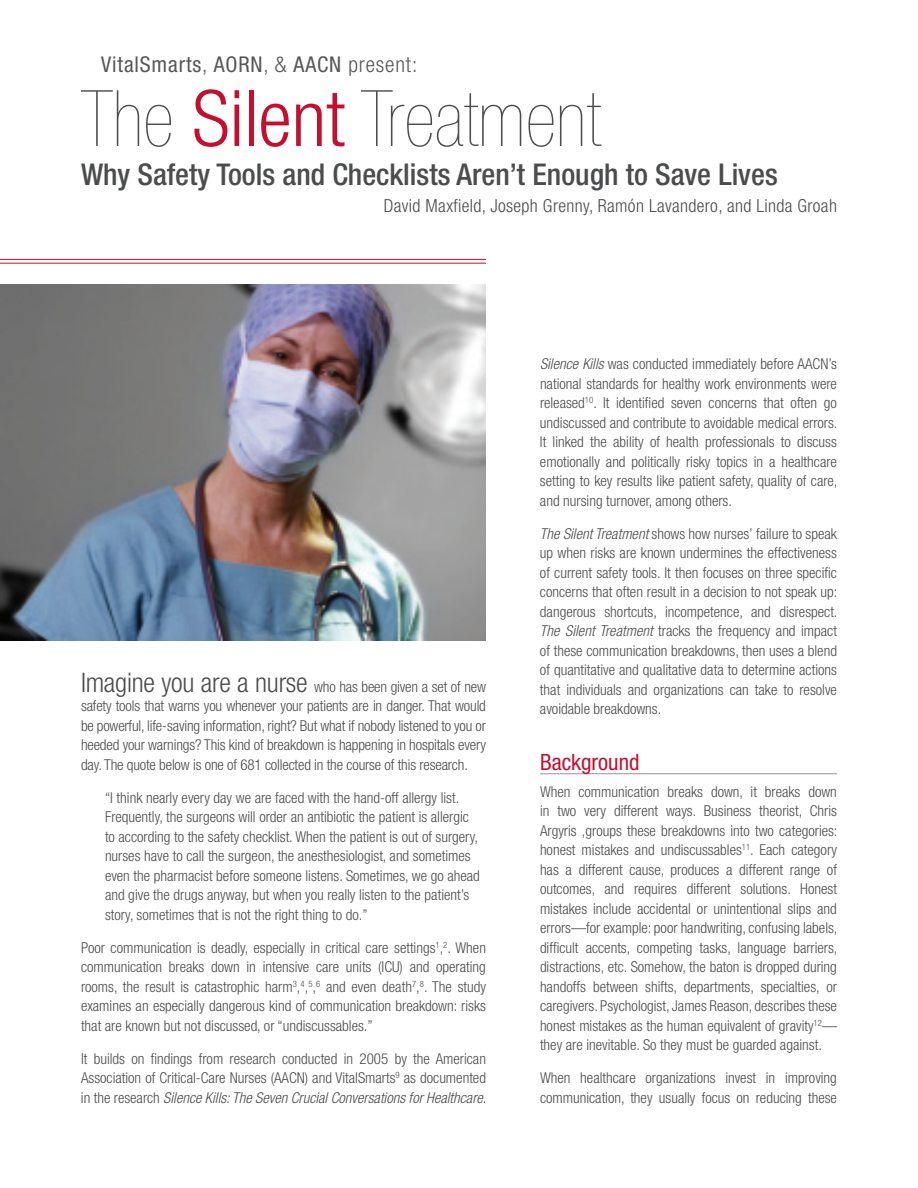
<style>
.page{position:relative;width:918px;height:1188px;background:#fff}
.page>*{position:absolute;margin:0;border:0;box-sizing:border-box;transform-origin:0 0}
.t1{font:200 condensed 78px "Helvetica Neue LT Std";color:#4b4c4d}
.t2{font:500 condensed 30px "Helvetica Neue";color:#4b4c4d}
.t3{font:condensed 22.5px "Helvetica Neue";color:#c3102f}
.t4{font:condensed 21.75px "Helvetica Neue";letter-spacing:.04em;color:#57585a}
.t5{font:300 condensed 18px "Helvetica Neue";letter-spacing:.02em;color:#4b4c4d}
.t6{font:300 condensed 15px/19.5px "Helvetica Neue";color:#4b4c4d;text-align:justify}
.s1{font-weight:300}
.s2{font-family:"Helvetica Neue";font-weight:300;color:#c3102f}
.s3{font-size:27px}
.s4{font-style:italic}
</style>
<div class="page">
<hr style="left:540px;top:773px;width:297px;height:1px;background:#939598">
<img style="left:0;top:285px;width:486px;height:355px">
<hr style="left:0;top:259px;width:486px;height:1px;background:#c3102f">
<hr style="left:0;top:263px;width:486px;height:1px;background:#c3102f">
<h3 class="t4" style="left:101px;top:52px;width:318px">VitalSmarts<span class="s1">,</span> Aorn<span class="s1">, &amp;</span> Aacn <span class="s1">present:</span></h3>
<h1 class="t1" style="left:81px;top:76px;width:521px">The <span class="s2">Silent</span> Treatment</h1>
<h2 class="t2" style="left:81px;top:156px;width:698px">Why Safety Tools and Checklists Aren’t Enough to Save Lives</h2>
<p class="t5" style="left:384px;top:195px;width:455px">David Maxfield, Joseph Grenny, Ramón Lavandero, and Linda Groah</p>
<p class="t6" style="left:81px;top:677px;width:407px"><span class="s3">Imagine you are a nurse</span> who has been given a set of new safety tools that warns you whenever your patients are in danger. That would be powerful, life-saving information, right? But what if nobody listened to you or heeded your warnings? This kind of breakdown is happening in hospitals every day. The quote below is one of 681 collected in the course of this research.</p>
<p class="t6" style="left:105px;top:788px;width:376px;text-align:left">“I think nearly every day we are faced with the hand-off allergy list.<br>Frequently, the surgeons will order an antibiotic the patient is allergic to according to the safety checklist. When the patient is out of surgery, nurses have to call the surgeon, the anesthesiologist, and sometimes even the pharmacist before someone listens. Sometimes, we go ahead and give the drugs anyway, but when you really listen to the patient’s story, sometimes that is not the right thing to do.”</p>
<p class="t6" style="left:81px;top:938px;width:407px">Poor communication is deadly, especially in critical care settings<sup>1</sup>,<sup>2</sup>. When communication breaks down in intensive care units (ICU) and operating rooms, the result is catastrophic harm<sup>3</sup>,<sup>4</sup>,<sup>5</sup>,<sup>6</sup> and even death<sup>7</sup>,<sup>8</sup>. The study examines an especially dangerous kind of communication breakdown: risks that are known but not discussed, or “undiscussables.”</p>
<p class="t6" style="left:81px;top:1049px;width:407px">It builds on findings from research conducted in 2005 by the American Association of Critical-Care Nurses (AACN) and VitalSmarts<sup>9</sup> as documented in the research <span class="s4">Silence Kills: The Seven Crucial Conversations for Healthcare</span>.</p>
<p class="t6" style="left:540px;top:354px;width:299px"><span class="s4">Silence Kills</span> was conducted immediately before AACN’s national standards for healthy work environments were released<sup>10</sup>. It identified seven concerns that often go undiscussed and contribute to avoidable medical errors.<br>It linked the ability of health professionals to discuss emotionally and politically risky topics in a healthcare setting to key results like patient safety, quality of care, and nursing turnover, among others.</p>
<p class="t6" style="left:540px;top:523px;width:299px"><span class="s4">The Silent Treatment</span> shows how nurses’ failure to speak up when risks are known undermines the effectiveness of current safety tools. It then focuses on three specific concerns that often result in a decision to not speak up: dangerous shortcuts, incompetence, and disrespect.<br><span class="s4">The Silent Treatment</span> tracks the frequency and impact of these communication breakdowns, then uses a blend of quantitative and qualitative data to determine actions that individuals and organizations can take to resolve avoidable breakdowns.</p>
<h3 class="t3" style="left:540px;top:749px;width:101px">Background</h3>
<p class="t6" style="left:540px;top:781px;width:299px">When communication breaks down, it breaks down in two very different ways. Business theorist, Chris Argyris ,groups these breakdowns into two categories: honest mistakes and undiscussables<sup>11</sup>. Each category has a different cause, produces a different range of outcomes, and requires different solutions. Honest mistakes include accidental or unintentional slips and errors—for example: poor handwriting, confusing labels, difficult accents, competing tasks, language barriers, distractions, etc. Somehow, the baton is dropped during handoffs between shifts, departments, specialties, or caregivers. Psychologist, James Reason, describes these honest mistakes as the human equivalent of gravity<sup>12</sup>— they are inevitable. So they must be guarded against.</p>
<p class="t6" style="left:540px;top:1068px;width:298px">When healthcare organizations invest in improving communication, they usually focus on reducing these</p>
</div>
